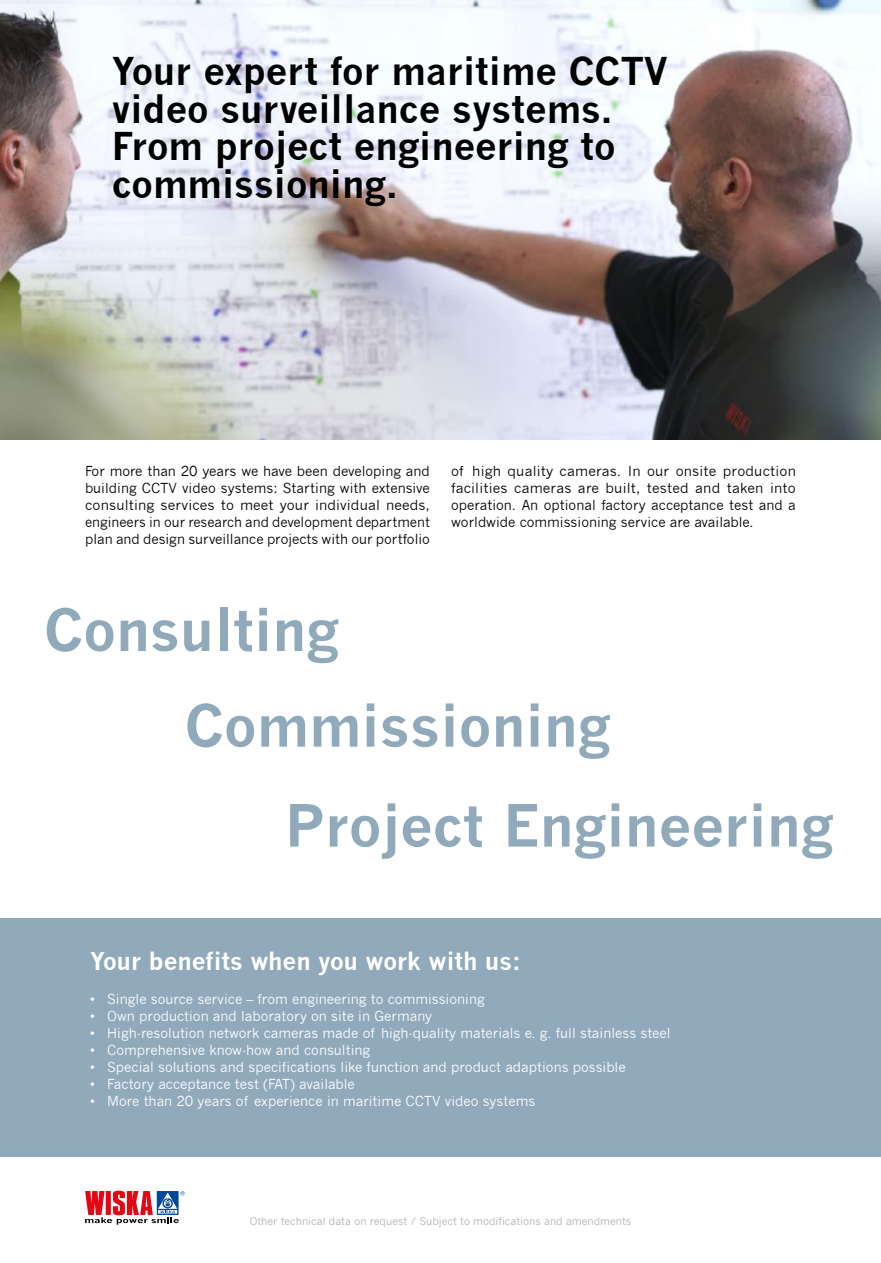
<style>
.page{position:relative;width:881px;height:1263px;background:#fff}
.page>*{position:absolute;margin:0;border:0;box-sizing:border-box;transform-origin:0 0}
.t1{font:700 57px/95.7px "News Gothic";color:#90aabc}
.t2{font:700 37.5px/37.5px "News Gothic";color:#000}
.t3{font:700 24px "News Gothic";color:#fff}
.t4{font:13.5px/17px "News Gothic";color:#000;text-align:justify}
.t5{font:13.5px "News Gothic";color:#fff}
.t6{font:10.5px "News Gothic";color:#b3b2b2}
</style>
<div class="page">
<div style="left:0;top:918px;width:880px;height:239px;background:#90aabc"></div>
<img style="left:0;top:0;width:880px;height:439px">
<svg style="left:85px;top:1191px;width:100px;height:34px"></svg>
<h2 class="t2" style="left:112px;top:52px;width:557px">Your expert for maritime CCTV video surveillance systems.<br>From project engineering to commissioning.</h2>
<p class="t4" style="left:85px;top:463px;width:346px">For more than 20 years we have been developing and building CCTV video systems: Starting with extensive consulting services to meet your individual needs, engineers in our research and development department plan and design surveillance projects with our portfolio</p>
<p class="t4" style="left:451px;top:463px;width:346px">of high quality cameras. In our onsite production facilities cameras are built, tested and taken into operation. An optional factory acceptance test and a worldwide commissioning service are available.</p>
<h1 class="t1" style="left:185px;top:581px;width:427px;text-indent:-141px">Consulting<br>Commissioning</h1>
<h1 class="t1" style="left:285px;top:777px;width:549px">Project Engineering</h1>
<h3 class="t3" style="left:90px;top:946px;width:432px">Your benefits when you work with us:</h3>
<p class="t5" style="left:90px;top:991px;width:396px">• Single source service – from engineering to commissioning</p>
<p class="t5" style="left:90px;top:1008px;width:343px">• Own production and laboratory on site in Germany</p>
<p class="t5" style="left:90px;top:1025px;width:581px">• High-resolution network cameras made of high-quality materials e. g. full stainless steel</p>
<p class="t5" style="left:90px;top:1042px;width:281px">• Comprehensive know-how and consulting</p>
<p class="t5" style="left:90px;top:1059px;width:537px">• Special solutions and specifications like function and product adaptions possible</p>
<p class="t5" style="left:90px;top:1076px;width:266px">• Factory acceptance test (FAT) available</p>
<p class="t5" style="left:90px;top:1093px;width:446px">• More than 20 years of experience in maritime CCTV video systems</p>
<p class="t6" style="left:250px;top:1215px;width:383px">Other technical data on request / Subject to modifications and amendments</p>
</div>
